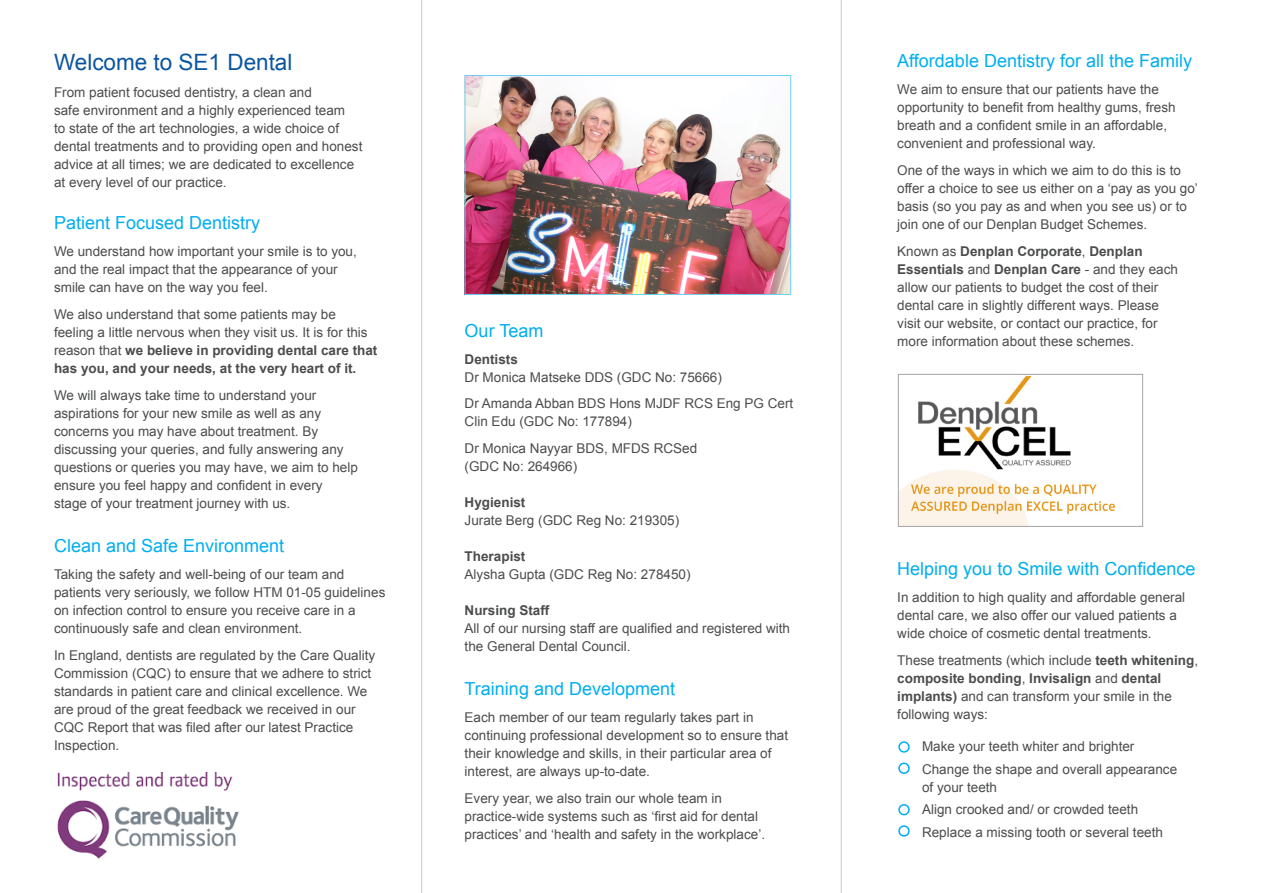
<style>
.page{position:relative;width:1263px;height:893px;background:#fff}
.page>*{position:absolute;margin:0;border:0;box-sizing:border-box;transform-origin:0 0}
.t1{font:22.5px "Arial";color:#0a55a0}
.t2{font:18px "Arial";color:#00aeef}
.t3{font:13.5px/18px "Arial";color:#4b4c4d}
.t4{font:700 13.5px/18px "Arial";color:#4b4c4d}
.s1{font-weight:400}
.s2{font-weight:700}
</style>
<div class="page">
<svg style="left:421px;top:0;width:421px;height:893px"></svg>
<img style="left:467px;top:77px;width:322px;height:216px">
<div style="left:465px;top:75px;width:326px;height:220px;border:1px solid #6bcff6"></div>
<img style="left:900px;top:376px;width:215px;height:149px">
<div style="left:898px;top:374px;width:245px;height:153px;border:1px solid #a3a4a8"></div>
<div style="left:898px;top:741px;width:12px;height:12px;border:2px solid #00aeef;border-radius:50%"></div>
<div style="left:898px;top:763px;width:12px;height:11px;border:2px solid #00aeef;border-radius:50%"></div>
<div style="left:898px;top:804px;width:12px;height:11px;border:2px solid #00aeef;border-radius:50%"></div>
<div style="left:898px;top:825px;width:12px;height:12px;border:2px solid #00aeef;border-radius:50%"></div>
<img style="left:57px;top:772px;width:182px;height:87px">
<p class="t1" style="left:54px;top:48px;width:240px">Welcome to SE1 Dental</p>
<p class="t3" style="left:54px;top:84px;width:259px">From patient focused dentistry, a clean and</p>
<p class="t3" style="left:54px;top:102px;width:293px">safe environment and a highly experienced team</p>
<p class="t3" style="left:54px;top:120px;width:287px">to state of the art technologies, a wide choice of</p>
<p class="t3" style="left:54px;top:138px;width:310px">dental treatments and to providing open and honest</p>
<p class="t3" style="left:54px;top:156px;width:302px">advice at all times; we are dedicated to excellence</p>
<p class="t3" style="left:54px;top:174px;width:174px">at every level of our practice.</p>
<p class="t2" style="left:54px;top:211px;width:208px">Patient Focused Dentistry</p>
<p class="t3" style="left:54px;top:243px;width:304px">We understand how important your smile is to you,</p>
<p class="t3" style="left:54px;top:261px;width:285px">and the real impact that the appearance of your</p>
<p class="t3" style="left:54px;top:279px;width:215px">smile can have on the way you feel.</p>
<p class="t3" style="left:54px;top:306px;width:283px">We also understand that some patients may be</p>
<p class="t4" style="left:54px;top:324px;width:325px"><span class="s1">feeling a little nervous when they visit us. It is for this reason that</span> we believe in providing dental care that has you, and your needs, at the very heart of it.</p>
<p class="t3" style="left:54px;top:387px;width:264px">We will always take time to understand your</p>
<p class="t3" style="left:54px;top:405px;width:269px">aspirations for your new smile as well as any</p>
<p class="t3" style="left:54px;top:423px;width:266px">concerns you may have about treatment. By</p>
<p class="t3" style="left:54px;top:441px;width:291px">discussing your queries, and fully answering any</p>
<p class="t3" style="left:54px;top:459px;width:305px">questions or queries you may have, we aim to help ensure you feel happy and confident in every</p>
<p class="t3" style="left:54px;top:495px;width:238px">stage of your treatment journey with us.</p>
<p class="t2" style="left:54px;top:534px;width:232px">Clean and Safe Environment</p>
<p class="t3" style="left:54px;top:565px;width:292px">Taking the safety and well-being of our team and</p>
<p class="t3" style="left:54px;top:583px;width:333px">patients very seriously, we follow HTM 01-05 guidelines on infection control to ensure you receive care in a continuously safe and clean environment.</p>
<p class="t3" style="left:54px;top:646px;width:323px">In England, dentists are regulated by the Care Quality Commission (CQC) to ensure that we adhere to strict standards in patient care and clinical excellence. We are proud of the great feedback we received in our CQC Report that was filed after our latest Practice Inspection.</p>
<p class="t2" style="left:465px;top:319px;width:80px">Our Team</p>
<p class="t4" style="left:465px;top:351px;width:55px">Dentists</p>
<p class="t3" style="left:465px;top:369px;width:259px">Dr Monica Matseke DDS (GDC No: 75666)</p>
<p class="t3" style="left:465px;top:394px;width:330px">Dr Amanda Abban BDS Hons MJDF RCS Eng PG Cert<br>Clin Edu (GDC No: 177894)</p>
<p class="t3" style="left:465px;top:439px;width:234px">Dr Monica Nayyar BDS, MFDS RCSed</p>
<p class="t3" style="left:465px;top:457px;width:114px">(GDC No: 264966)</p>
<p class="t4" style="left:465px;top:494px;width:62px">Hygienist</p>
<p class="t3" style="left:465px;top:511px;width:216px">Jurate Berg (GDC Reg No: 219305)</p>
<p class="t4" style="left:465px;top:548px;width:62px">Therapist</p>
<p class="t3" style="left:465px;top:565px;width:227px">Alysha Gupta (GDC Reg No: 278450)</p>
<p class="t4" style="left:465px;top:602px;width:86px">Nursing Staff</p>
<p class="t3" style="left:465px;top:619px;width:327px">All of our nursing staff are qualified and registered with the General Dental Council.</p>
<p class="t2" style="left:465px;top:677px;width:212px">Training and Development</p>
<p class="t3" style="left:465px;top:708px;width:290px">Each member of our team regularly takes part in</p>
<p class="t3" style="left:465px;top:726px;width:325px">continuing professional development so to ensure that their knowledge and skills, in their particular area of interest, are always up-to-date.</p>
<p class="t3" style="left:465px;top:789px;width:259px">Every year, we also train our whole team in</p>
<p class="t3" style="left:465px;top:807px;width:295px">practice-wide systems such as ‘first aid for dental</p>
<p class="t3" style="left:465px;top:825px;width:302px">practices’ and ‘health and safety in the workplace’.</p>
<p class="t2" style="left:897px;top:49px;width:296px">Affordable Dentistry for all the Family</p>
<p class="t3" style="left:897px;top:81px;width:263px">We aim to ensure that our patients have the</p>
<p class="t3" style="left:897px;top:99px;width:280px">opportunity to benefit from healthy gums, fresh breath and a confident smile in an affordable,</p>
<p class="t3" style="left:897px;top:135px;width:200px">convenient and professional way.</p>
<p class="t3" style="left:897px;top:162px;width:302px">One of the ways in which we aim to do this is to offer a choice to see us either on a ‘pay as you go’ basis (so you pay as and when you see us) or to join one of our Denplan Budget Schemes.</p>
<p class="t4" style="left:897px;top:243px;width:247px"><span class="s1">Known as</span> Denplan Corporate<span class="s1">,</span> Denplan</p>
<p class="t3" style="left:897px;top:261px;width:282px"><span class="s2">Essentials</span> and <span class="s2">Denplan Care</span> - and they each allow our patients to budget the cost of their</p>
<p class="t3" style="left:897px;top:297px;width:263px">dental care in slightly different ways. Please</p>
<p class="t3" style="left:897px;top:315px;width:262px">visit our website, or contact our practice, for</p>
<p class="t3" style="left:897px;top:333px;width:239px">more information about these schemes.</p>
<p class="t2" style="left:897px;top:557px;width:300px">Helping you to Smile with Confidence</p>
<p class="t3" style="left:897px;top:588px;width:289px">In addition to high quality and affordable general dental care, we also offer our valued patients a wide choice of cosmetic dental treatments.</p>
<p class="t3" style="left:897px;top:651px;width:302px">These treatments (which include <span class="s2">teeth whitening</span>,</p>
<p class="t3" style="left:897px;top:669px;width:276px"><span class="s2">composite bonding</span>, <span class="s2">Invisalign</span> and <span class="s2">dental implants)</span> and can transform your smile in the following ways:</p>
<p class="t3" style="left:922px;top:737px;width:214px">Make your teeth whiter and brighter</p>
<p class="t3" style="left:922px;top:760px;width:257px">Change the shape and overall appearance</p>
<p class="t3" style="left:922px;top:778px;width:77px">of your teeth</p>
<p class="t3" style="left:922px;top:800px;width:218px">Align crooked and/ or crowded teeth</p>
<p class="t3" style="left:922px;top:823px;width:242px">Replace a missing tooth or several teeth</p>
</div>
